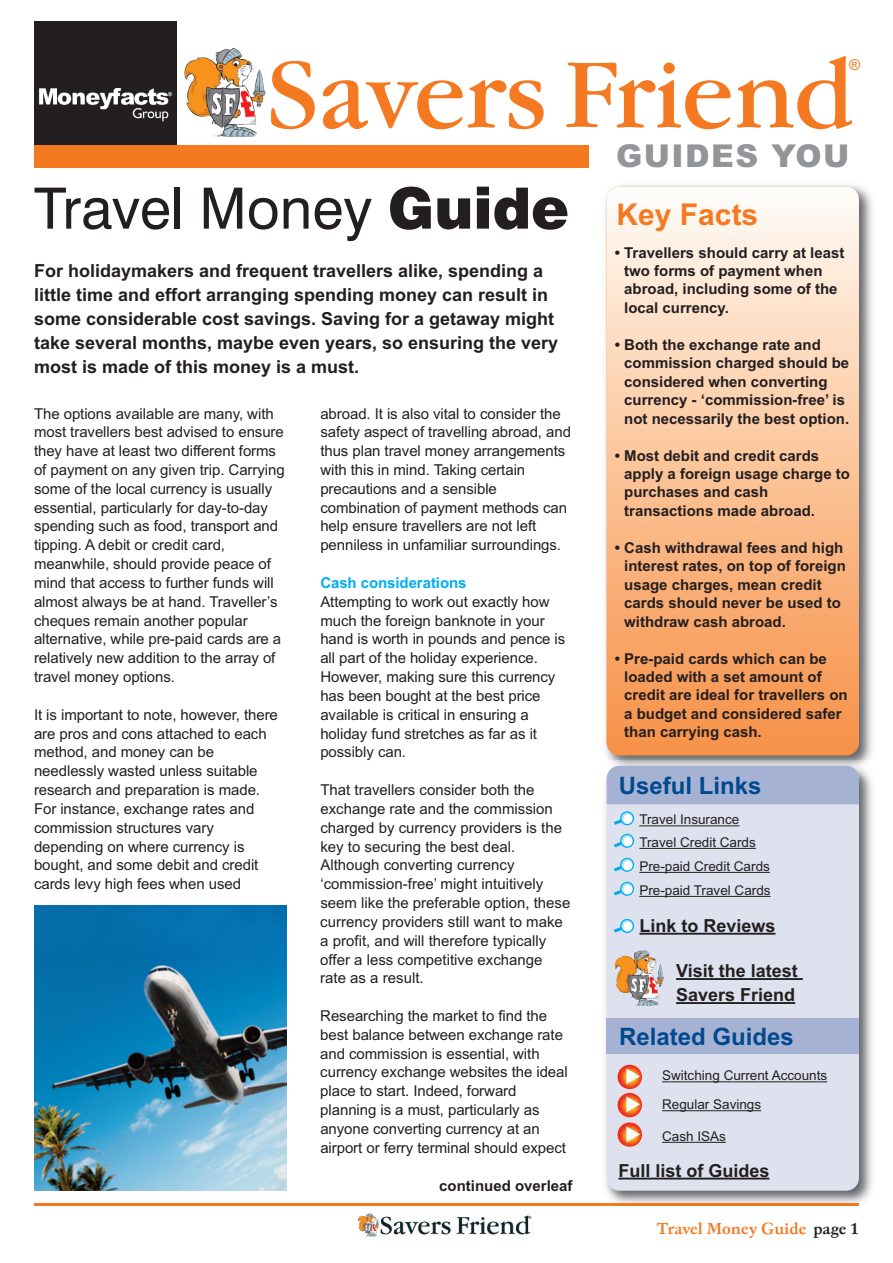
<style>
.page{position:relative;width:893px;height:1263px;background:#fff}
.page>*{position:absolute;margin:0;border:0;box-sizing:border-box;transform-origin:0 0}
.t1{font:102.45px "Garamond IT Cby BT";letter-spacing:-.005em;color:#f47921}
.t2{font:57px "Swiss 721 BT";color:#231f20}
.t3{font:900 31.5px "Arial";letter-spacing:.045em;color:#939598}
.t4{font:700 30px "Arial";color:#f47921}
.t5{font:700 24px "Arial";color:#01498e}
.t6{font:700 18px/24px "Arial";color:#231f20}
.t7{font:500 16.5px "Garamond No 4 Cyr TCY";color:#f47921}
.t8{font:15px/18.8px "Arial";letter-spacing:-.005em;color:#231f20}
.t9{font:700 15px/18.5px "Arial";color:#231f20}
.t10{font:700 15px "Arial";letter-spacing:-.005em;color:#00aeef}
.t11{font:15px "Arial";color:#f47921}
.t12{font:13.5px/29px "Arial";color:#231f20}
.s1{font-weight:900}
.s2{color:#231f20}
</style>
<div class="page">
<hr style="left:34px;top:1203px;width:825px;height:2px;background:#f47921">
<img style="left:358px;top:1213px;width:174px;height:24px">
<div style="left:34px;top:21px;width:143px;height:128px;background:#231f20"></div>
<img style="left:38px;top:88px;width:135px;height:34px">
<svg style="left:250px;top:66px;width:5px;height:7px"></svg>
<div style="left:34px;top:146px;width:554px;height:22px;background:#f47921"></div>
<img style="left:600px;top:185px;width:272px;height:1021px">
<div style="left:607px;top:187px;width:252px;height:568px;background:linear-gradient(to bottom,#fffbf4,#f78f43);border-radius:13px"></div>
<img style="left:600px;top:1203px;width:259px;height:2px">
<img style="left:600px;top:760px;width:272px;height:15px">
<div style="left:607px;top:767px;width:252px;height:424px;background:#dee2ef;border-radius:13px"></div>
<div style="left:607px;top:766px;width:252px;height:38px;background:#a5b2d4"></div>
<hr style="left:662px;top:1081px;width:165px;height:1px;background:#231f20">
<img style="left:617px;top:1065px;width:25px;height:24px;border-radius:50%">
<hr style="left:662px;top:1110px;width:99px;height:1px;background:#231f20">
<img style="left:617px;top:1093px;width:25px;height:24px;border-radius:50%">
<hr style="left:662px;top:1142px;width:64px;height:1px;background:#231f20">
<img style="left:617px;top:1122px;width:25px;height:25px;border-radius:50%">
<hr style="left:618px;top:1178px;width:151px;height:1px;background:#231f20">
<hr style="left:639px;top:933px;width:136px;height:2px;background:#231f20">
<hr style="left:639px;top:825px;width:100px;height:1px;background:#231f20">
<svg style="left:614px;top:811px;width:20px;height:14px"></svg>
<hr style="left:639px;top:848px;width:117px;height:1px;background:#231f20">
<svg style="left:614px;top:834px;width:20px;height:14px"></svg>
<hr style="left:639px;top:872px;width:131px;height:1px;background:#231f20">
<svg style="left:614px;top:858px;width:20px;height:14px"></svg>
<hr style="left:639px;top:896px;width:132px;height:1px;background:#231f20">
<svg style="left:614px;top:882px;width:20px;height:14px"></svg>
<svg style="left:614px;top:919px;width:20px;height:14px"></svg>
<div style="left:607px;top:1019px;width:252px;height:35px;background:#a5b2d4"></div>
<hr style="left:676px;top:978px;width:127px;height:2px;background:#231f20">
<hr style="left:676px;top:1002px;width:119px;height:2px;background:#231f20">
<img style="left:34px;top:906px;width:252px;height:285px">
<h1 class="t1" style="left:266px;top:32px;width:590px">Savers Friend</h1>
<p class="t11" style="left:849px;top:56px;width:13px">®</p>
<h2 class="t2" style="left:34px;top:176px;width:537px">Travel Money <span class="s1">Guide</span></h2>
<p class="t6" style="left:34px;top:259px;width:526px">For holidaymakers and frequent travellers alike, spending a little time and effort arranging spending money can result in some considerable cost savings. Saving for a getaway might take several months, maybe even years, so ensuring the very most is made of this money is a must.</p>
<p class="t8" style="left:34px;top:404px;width:252px">The options available are many, with most travellers best advised to ensure they have at least two different forms of payment on any given trip. Carrying some of the local currency is usually essential, particularly for day-to-day spending such as food, transport and tipping. A debit or credit card, meanwhile, should provide peace of mind that access to further funds will almost always be at hand. Traveller’s cheques remain another popular alternative, while pre-paid cards are a relatively new addition to the array of travel money options.</p>
<p class="t8" style="left:34px;top:705px;width:245px">It is important to note, however, there are pros and cons attached to each method, and money can be needlessly wasted unless suitable research and preparation is made.<br>For instance, exchange rates and commission structures vary depending on where currency is bought, and some debit and credit cards levy high fees when used</p>
<p class="t8" style="left:320px;top:404px;width:252px">abroad. It is also vital to consider the safety aspect of travelling abroad, and thus plan travel money arrangements with this in mind. Taking certain precautions and a sensible combination of payment methods can help ensure travellers are not left penniless in unfamiliar surroundings.</p>
<p class="t10" style="left:320px;top:574px;width:148px">Cash considerations</p>
<p class="t8" style="left:320px;top:592px;width:247px">Attempting to work out exactly how much the foreign banknote in your hand is worth in pounds and pence is all part of the holiday experience.<br>However, making sure this currency has been bought at the best price available is critical in ensuring a holiday fund stretches as far as it possibly can.</p>
<p class="t8" style="left:320px;top:780px;width:252px">That travellers consider both the exchange rate and the commission charged by currency providers is the key to securing the best deal.<br>Although converting currency ‘commission-free’ might intuitively seem like the preferable option, these currency providers still want to make a profit, and will therefore typically offer a less competitive exchange rate as a result.</p>
<p class="t8" style="left:320px;top:1006px;width:249px">Researching the market to find the best balance between exchange rate and commission is essential, with currency exchange websites the ideal place to start. Indeed, forward planning is a must, particularly as anyone converting currency at an airport or ferry terminal should expect</p>
<p class="t9" style="left:439px;top:1176px;width:135px">continued overleaf</p>
<h3 class="t3" style="left:616px;top:138px;width:235px">GUIDES YOU</h3>
<h3 class="t4" style="left:617px;top:197px;width:143px">Key Facts</h3>
<p class="t9" style="left:624px;top:243px;width:222px;text-indent:-9px">• Travellers should carry at least two forms of payment when abroad, including some of the local currency.</p>
<p class="t9" style="left:624px;top:335px;width:227px;text-indent:-9px">• Both the exchange rate and commission charged should be considered when converting currency - ‘commission-free’ is not necessarily the best option.</p>
<p class="t9" style="left:624px;top:446px;width:227px;text-indent:-9px">• Most debit and credit cards apply a foreign usage charge to purchases and cash transactions made abroad.</p>
<p class="t9" style="left:624px;top:538px;width:223px;text-indent:-9px">• Cash withdrawal fees and high interest rates, on top of foreign usage charges, mean credit cards should never be used to withdraw cash abroad.</p>
<p class="t9" style="left:624px;top:649px;width:225px;text-indent:-9px">• Pre-paid cards which can be loaded with a set amount of credit are ideal for travellers on a budget and considered safer than carrying cash.</p>
<h3 class="t5" style="left:619px;top:771px;width:144px">Useful Links</h3>
<p class="t12" style="left:639px;top:808px;width:118px;line-height:22.5px">Travel Insurance<br>Travel Credit Cards</p>
<p class="t12" style="left:639px;top:854px;width:133px;line-height:24px">Pre-paid Credit Cards<br>Pre-paid Travel Cards</p>
<p class="t6" style="left:639px;top:913px;width:138px">Link to Reviews</p>
<p class="t6" style="left:676px;top:959px;width:123px">Visit the latest<br>Savers Friend</p>
<h3 class="t5" style="left:619px;top:1022px;width:176px">Related Guides</h3>
<p class="t12" style="left:662px;top:1061px;width:167px">Switching Current Accounts<br>Regular Savings</p>
<p class="t12" style="left:662px;top:1121px;width:65px">Cash ISAs</p>
<p class="t6" style="left:618px;top:1158px;width:153px">Full list of Guides</p>
<p class="t7" style="left:657px;top:1219px;width:204px">Travel Money Guide <span class="s2">page 1</span></p>
</div>
